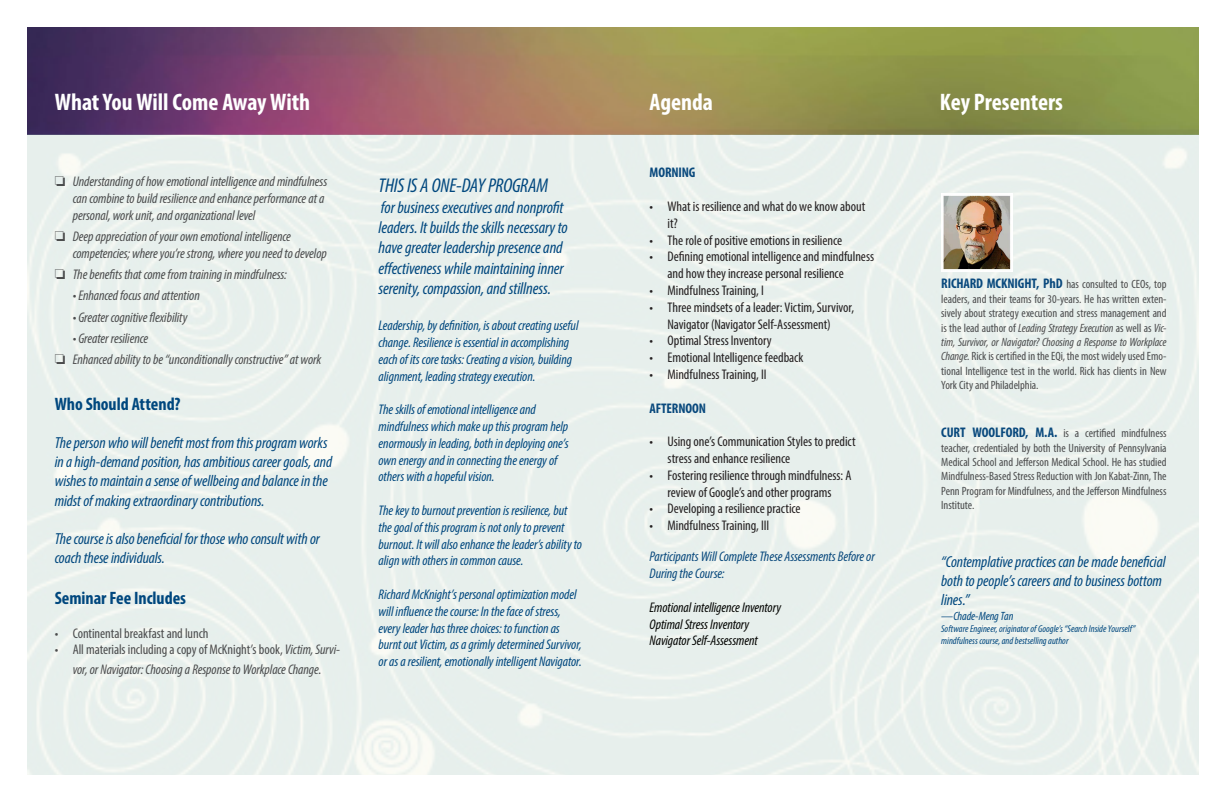
<style>
.page{position:relative;width:1224px;height:792px;background:#fff}
.page>*{position:absolute;margin:0;border:0;box-sizing:border-box;transform-origin:0 0}
.Headline{font:700 condensed 24px "Myriad Pro";color:#fff}
.Sub_head{font:italic condensed 20px "Myriad Pro";letter-spacing:-.015em;color:#00477e}
.Sub_head-2{font:700 condensed 18px "Myriad Pro";color:#00477e}
.Sub_head-3{font:italic condensed 17px/20.4px "Myriad Pro";letter-spacing:-.005em;color:#00477e}
.Sub_head-4{font:italic condensed 16px/19.2px "Myriad Pro";letter-spacing:-.005em;color:#00477e}
.Sub_head-5{font:italic condensed 14px/16.8px "Myriad Pro";letter-spacing:-.005em;color:#00477e}
.check_box_bullet{font:italic condensed 14px/16.8px "Myriad Pro";letter-spacing:-.005em;color:#4b4c4d}
.t1{font:condensed 14px/16.8px "Myriad Pro";letter-spacing:-.005em;color:#231f20}
.Sub_head-6{font:italic condensed 14px "Myriad Pro";letter-spacing:-.005em;color:#040503}
.Sub_head-7{font:italic condensed 14px/16.8px "Myriad Pro";letter-spacing:-.005em;color:#09497d}
.t2{font:condensed 14px "Myriad Pro";letter-spacing:-.005em;color:#4b4c4d}
.Bullet_list{font:700 condensed 14px "Myriad Pro";letter-spacing:-.01em;color:#09497d}
.t3{font:condensed 12px/14.4px "Myriad Pro";letter-spacing:-.005em;color:#4b4c4d;text-align:justify}
.Sub_head-8{font:italic condensed 12px "Myriad Pro";letter-spacing:-.005em;color:#00477e}
.Sub_head-9{font:italic condensed 10px/12px "Myriad Pro";color:#00477e}
.s1{font-style:normal}
.s2{font-weight:700;font-size:14px;color:#09497d}
.s3{font-style:italic}
</style>
<div class="page">
<img style="left:27px;top:27px;width:1171px;height:747px">
<img style="left:941px;top:194px;width:71px;height:78px">
<p class="Headline" style="left:55px;top:87px;width:257px">What You Will Come Away With</p>
<p class="check_box_bullet" style="left:73px;top:173px;width:256px;text-indent:-18px">❏ Understanding of how emotional intelligence and mindfulness can combine to build resilience and enhance performance at a personal, work unit, and organizational level</p>
<p class="check_box_bullet" style="left:73px;top:228px;width:256px;text-indent:-18px">❏ Deep appreciation of your own emotional intelligence competencies; where you’re strong, where you need to develop</p>
<p class="check_box_bullet" style="left:55px;top:266px;width:234px">❏ The benefits that come from training in mindfulness:</p>
<p class="check_box_bullet" style="left:73px;top:287px;width:129px">• Enhanced focus and attention</p>
<p class="check_box_bullet" style="left:73px;top:309px;width:116px">• Greater cognitive flexibility</p>
<p class="check_box_bullet" style="left:73px;top:330px;width:77px">• Greater resilience</p>
<p class="check_box_bullet" style="left:55px;top:351px;width:268px">❏ Enhanced ability to be “unconditionally constructive” at work</p>
<p class="Sub_head-2" style="left:55px;top:392px;width:127px">Who Should Attend?</p>
<p class="Sub_head-4" style="left:55px;top:433px;width:279px">The person who will benefit most from this program works in a high-demand position, has ambitious career goals, and wishes to maintain a sense of wellbeing and balance in the midst of making extraordinary contributions.</p>
<p class="Sub_head-4" style="left:55px;top:529px;width:267px">The course is also beneficial for those who consult with or coach these individuals.</p>
<p class="Sub_head-2" style="left:55px;top:587px;width:133px">Seminar Fee Includes</p>
<p class="t2" style="left:55px;top:625px;width:155px">• Continental breakfast and lunch</p>
<p class="check_box_bullet" style="left:55px;top:640px;width:287px;line-height:19.2px;text-align:center"><span class="s1">• All materials including a copy of McKnight’s book,</span> Victim, Survi&shy;vor, or Navigator: Choosing a Response to Workplace Change.</p>
<p class="Sub_head" style="left:379px;top:174px;width:171px">THIS IS A ONE-DAY PROGRAM</p>
<p class="Sub_head-3" style="left:379px;top:197px;width:191px">for business executives and nonprofit leaders. It builds the skills necessary to have greater leadership presence and effectiveness while maintaining inner serenity, compassion, and stillness.</p>
<p class="Sub_head-5" style="left:379px;top:317px;width:201px">Leadership, by definition, is about creating useful change. Resilience is essential in accomplishing each of its core tasks: Creating a vision, building alignment, leading strategy execution.</p>
<p class="Sub_head-5" style="left:379px;top:401px;width:192px">The skills of emotional intelligence and mindfulness which make up this program help enormously in leading, both in deploying one’s own energy and in connecting the energy of others with a hopeful vision.</p>
<p class="Sub_head-5" style="left:379px;top:502px;width:205px">The key to burnout prevention is resilience, but the goal of this program is not only to prevent burnout. It will also enhance the leader’s ability to align with others in common cause.</p>
<p class="Sub_head-5" style="left:379px;top:586px;width:205px">Richard McKnight’s personal optimization model will influence the course: In the face of stress, every leader has three choices: to function as burnt out Victim, as a grimly determined Survivor, or as a resilient, emotionally intelligent Navigator.</p>
<p class="Headline" style="left:650px;top:87px;width:65px">Agenda</p>
<p class="Bullet_list" style="left:650px;top:164px;width:47px">MORNING</p>
<p class="t1" style="left:668px;top:198px;width:199px;text-indent:-18px">• What is resilience and what do we know about it?</p>
<p class="t1" style="left:650px;top:231px;width:194px">• The role of positive emotions in resilience</p>
<p class="t1" style="left:668px;top:248px;width:208px;text-indent:-18px">• Defining emotional intelligence and mindfulness and how they increase personal resilience</p>
<p class="t1" style="left:650px;top:282px;width:116px">• Mindfulness Training, I</p>
<p class="t1" style="left:650px;top:299px;width:206px;text-align:center">• Three mindsets of a leader: Victim, Survivor,<br>Navigator (Navigator Self-Assessment)</p>
<p class="t1" style="left:650px;top:332px;width:124px">• Optimal Stress Inventory</p>
<p class="t1" style="left:650px;top:349px;width:155px">• Emotional Intelligence feedback</p>
<p class="t1" style="left:650px;top:366px;width:119px">• Mindfulness Training, II</p>
<p class="Bullet_list" style="left:650px;top:399px;width:58px">AFTERNOON</p>
<p class="t1" style="left:668px;top:433px;width:190px;text-indent:-18px">• Using one’s Communication Styles to predict stress and enhance resilience</p>
<p class="t1" style="left:650px;top:467px;width:203px;text-align:center">• Fostering resilience through mindfulness: A review of Google’s and other programs</p>
<p class="t1" style="left:650px;top:500px;width:153px">• Developing a resilience practice</p>
<p class="t1" style="left:650px;top:517px;width:121px">• Mindfulness Training, III</p>
<p class="Sub_head-7" style="left:650px;top:548px;width:227px">Participants Will Complete These Assessments Before or<br>During the Course:</p>
<p class="Sub_head-6" style="left:650px;top:599px;width:133px">Emotional intelligence Inventory</p>
<p class="Sub_head-6" style="left:650px;top:616px;width:101px">Optimal Stress Inventory</p>
<p class="Sub_head-6" style="left:650px;top:632px;width:110px">Navigator Self-Assessment</p>
<p class="Headline" style="left:940px;top:87px;width:125px">Key Presenters</p>
<p class="t3" style="left:941px;top:277px;width:227px"><span class="s2">RICHARD MCKNIGHT, PhD</span> has consulted to CEOs, top leaders, and their teams for 30-years. He has written exten&shy;sively about strategy execution and stress management and is the lead author of <span class="s3">Leading Strategy Execution</span> as well as <span class="s3">Vic&shy;tim, Survivor, or Navigator? Choosing a Response to Workplace Change.</span> Rick is certified in the EQi, the most widely used Emo&shy;tional Intelligence test in the world. Rick has clients in New York City and Philadelphia.</p>
<p class="t3" style="left:941px;top:426px;width:227px"><span class="s2">CURT WOOLFORD, M.A.</span> is a certified mindfulness teacher, credentialed by both the University of Pennsylvania Medical School and Jefferson Medical School. He has studied Mindfulness-Based Stress Reduction with Jon Kabat-Zinn, The Penn Program for Mindfulness, and the Jefferson Mindfulness Institute.</p>
<p class="Sub_head-4" style="left:941px;top:552px;width:226px">“Contemplative practices can be made beneficial both to people’s careers and to business bottom lines.”</p>
<p class="Sub_head-8" style="left:941px;top:608px;width:74px">—Chade-Meng Tan</p>
<p class="Sub_head-9" style="left:941px;top:622px;width:196px">Software Engineer, originator of Google’s “Search Inside Yourself” mindfulness course, and bestselling author</p>
</div>
